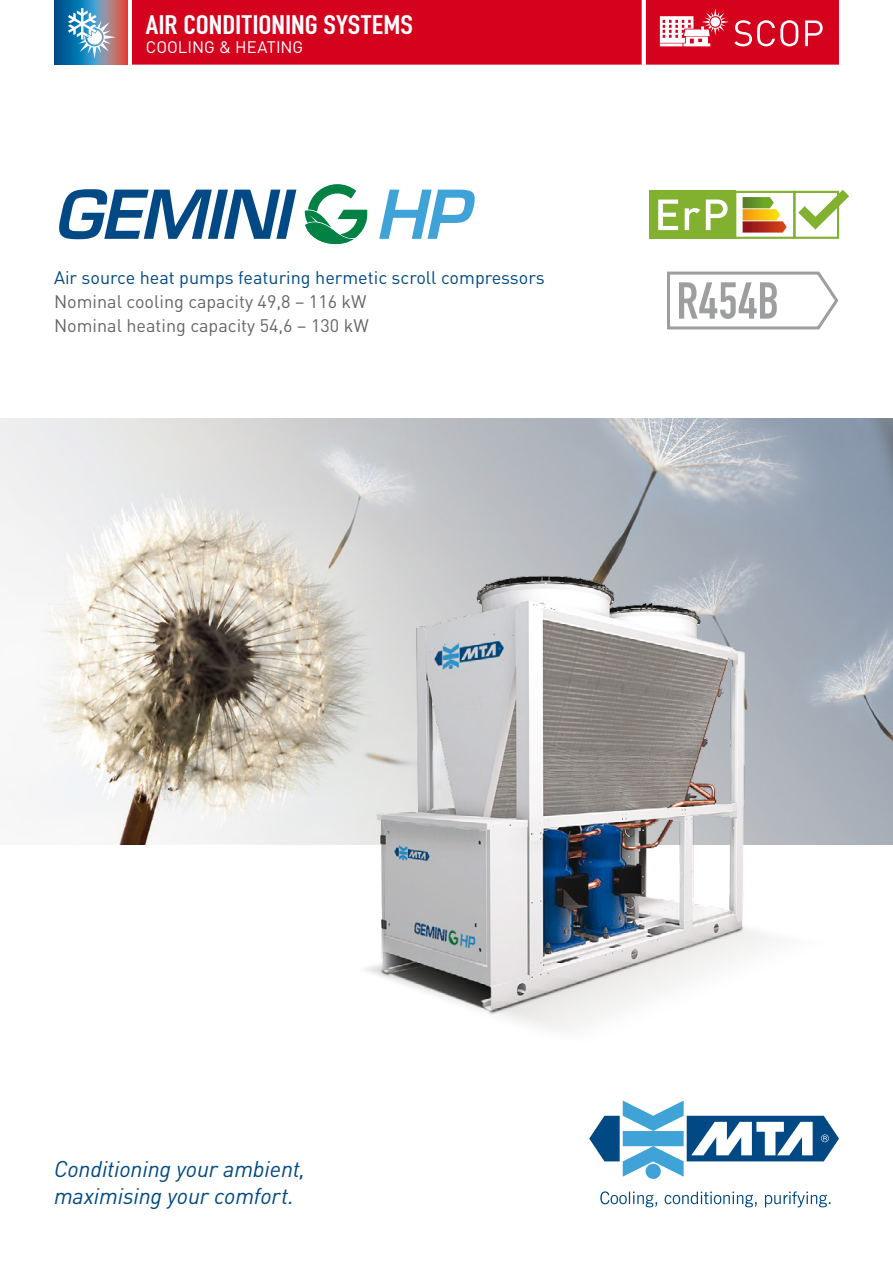
<style>
.page{position:relative;width:893px;height:1263px;background:#fff}
.page>*{position:absolute;margin:0;border:0;box-sizing:border-box;transform-origin:0 0}
.t1{font:italic 65.55px "Square 721 Dm Normal";color:#004985}
.t2{font:51px "DIN Engschrift";letter-spacing:.01em;color:#9c9e9f}
.t3{font:26.4px "DIN Engschrift";color:#fff;scale:1.16 1}
.t4{font:italic 22.5px/27px "DIN Pro";letter-spacing:-.005em;color:#004985}
.t5{font:18px/24px "DIN Pro";color:#646567}
.t6{font:18px "DIN Pro";color:#004985}
.t7{font:16.5px "DIN Pro";color:#fff}
.s1{color:#3fa3d7}
</style>
<div class="page">
<img style="left:0;top:419px;width:893px;height:425px">
<svg style="left:589px;top:1100px;width:250px;height:79px"></svg>
<svg style="left:600px;top:1191px;width:230px;height:16px"></svg>
<div style="left:649px;top:191px;width:87px;height:48px;background:#81b12f"></div>
<svg style="left:658px;top:190px;width:191px;height:49px"></svg>
<svg style="left:305px;top:184px;width:62px;height:60px"></svg>
<svg style="left:54px;top:0;width:74px;height:65px;background:#5b6383"></svg>
<svg style="left:132px;top:0;width:707px;height:65px;background:#d60f28"></svg>
<svg style="left:68px;top:8px;width:48px;height:51px"></svg>
<svg style="left:667px;top:271px;width:172px;height:59px"></svg>
<img style="left:134px;top:498px;width:759px;height:533px">
<h3 class="t3" style="left:146px;top:9px;width:232px">AIR CONDITIONING SYSTEMS</h3>
<p class="t7" style="left:146px;top:36px;width:159px">COOLING &amp; HEATING</p>
<h1 class="t1" style="left:54px;top:174px;width:434px">GEMINI <span class="s1">HP</span></h1>
<p class="t6" style="left:54px;top:266px;width:492px">Air source heat pumps featuring hermetic scroll compressors</p>
<p class="t5" style="left:54px;top:289px;width:316px">Nominal cooling capacity 49,8 – 116 kW<br>Nominal heating capacity 54,6 – 130 kW</p>
<h2 class="t2" style="left:676px;top:271px;width:104px">R454B</h2>
<p class="t4" style="left:54px;top:1153px;width:253px">Conditioning your ambient, maximising your comfort.</p>
</div>
